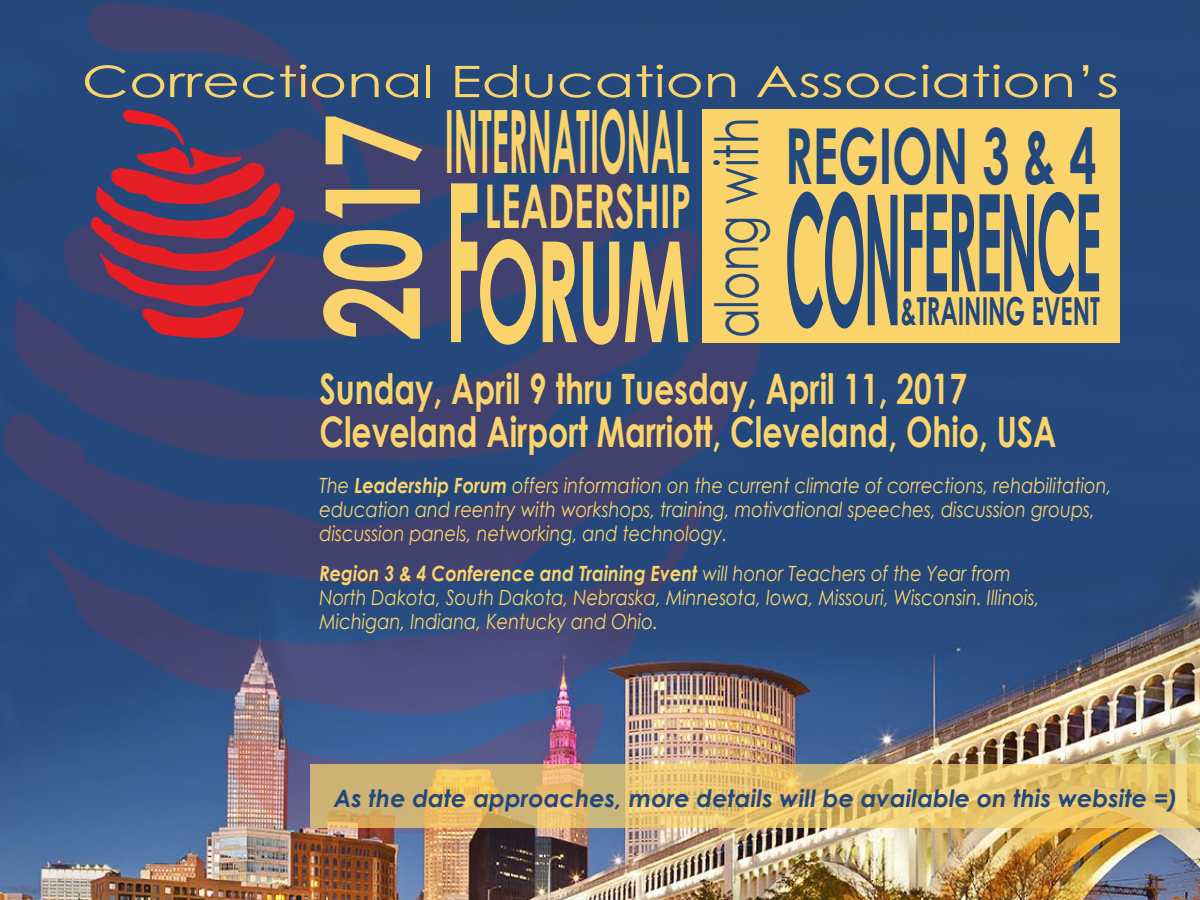
<style>
.page{position:relative;width:1200px;height:900px;background:#fff}
.page>*{position:absolute;margin:0;border:0;box-sizing:border-box;transform-origin:0 0}
.t1{font:700 140.1px "Century Gothic";color:#fad46b;scale:.54 1}
.t2{font:700 135.15px "Century Gothic";letter-spacing:-.04em;color:#23487c;scale:.38 1}
.t3{font:700 131.4px "Century Gothic";color:#fad46b;scale:.77 1}
.t4{font:700 87.6px "Century Gothic";color:#fad46b;scale:.37 1}
.t5{font:700 77.25px "Century Gothic";color:#23487c;scale:.63 1}
.t6{font:700 60.3px "Century Gothic";color:#fad46b;scale:.62 1}
.t7{font:59.7px "Century Gothic";color:#23487c;scale:.73 1}
.t8{font:43.5px "Century Gothic";color:#fad46b;scale:1.34 1}
.t9{font:700 42px/43.5px "Century Gothic";color:#fad46b;scale:.75 1}
.t10{font:700 38.7px "Century Gothic";color:#23487c;scale:.61 1}
.t11{font:italic 700 24px "Century Gothic";color:#23487c}
.t12{font:italic 21px/24px "Century Gothic";color:#fad46b;scale:.85 1}
.s1{font-size:221.1px}
.s2{font-size:181.5px}
.s3{font-weight:700}
</style>
<div class="page">
<img style="left:0;top:0;width:1200px;height:900px">
<svg style="left:56px;top:159px;width:588px;height:67px;background:#344373"></svg>
<svg style="left:13px;top:226px;width:689px;height:87px;background:#2f4576"></svg>
<svg style="left:0;top:313px;width:763px;height:274px;background:#314475"></svg>
<svg style="left:45px;top:503px;width:660px;height:212px;background:#3b4b7a"></svg>
<img style="left:220px;top:699px;width:388px;height:138px">
<svg style="left:310px;top:764px;width:890px;height:64px;background:#e2c070"></svg>
<div style="left:702px;top:110px;width:418px;height:233px;background:#fad46b"></div>
<svg style="left:84px;top:0;width:463px;height:339px;background:#44406d"></svg>
<h3 class="t8" style="left:82px;top:55px;width:776px">Correctional Education Association’s</h3>
<h3 class="t3" style="left:290px;top:341px;width:297px;rotate:-90deg">2017</h3>
<h3 class="t4" style="left:445px;top:86px;width:663px">INTERNATIONAL</h3>
<h3 class="t6" style="left:485px;top:168px;width:335px">LEADERSHIP</h3>
<h1 class="t1" style="left:445px;top:203px;width:344px"><span class="s1">F</span>ORUM</h1>
<h3 class="t7" style="left:700px;top:338px;width:304px;rotate:-90deg">along with</h3>
<h3 class="t5" style="left:785px;top:107px;width:497px">REGION 3 &amp; 4</h3>
<h2 class="t2" style="left:785px;top:157px;width:835px"><span class="s2">CON</span>FERENCE</h2>
<h3 class="t10" style="left:901px;top:287px;width:323px">&amp;TRAI NING EVENT</h3>
<h3 class="t9" style="left:320px;top:366px;width:984px">SUNDAY, APRIL 9 THRU TUESDAY, APRIL 11, 2017<br>CLEVELAND AIRPORT MARRIOTT, CLEVELAND, OHIO, USA</h3>
<p class="t12" style="left:320px;top:473px;width:934px">The <span class="s3">Leadership Forum</span> offers information on the current climate of corrections, rehabilitation, education and reentry with workshops, training, motivational speeches, discussion groups, discussion panels, networking, and technology.</p>
<p class="t12" style="left:320px;top:561px;width:849px"><span class="s3">Region 3 &amp; 4 Conference and Training Event</span> will honor Teachers of the Year from<br>North Dakota, South Dakota, Nebraska, Minnesota, Iowa, Missouri, Wisconsin. Illinois,<br>Michigan, Indiana, Kentucky and Ohio.</p>
<p class="t11" style="left:334px;top:783px;width:845px">As the date approaches, more details will be available on this website =)</p>
</div>
